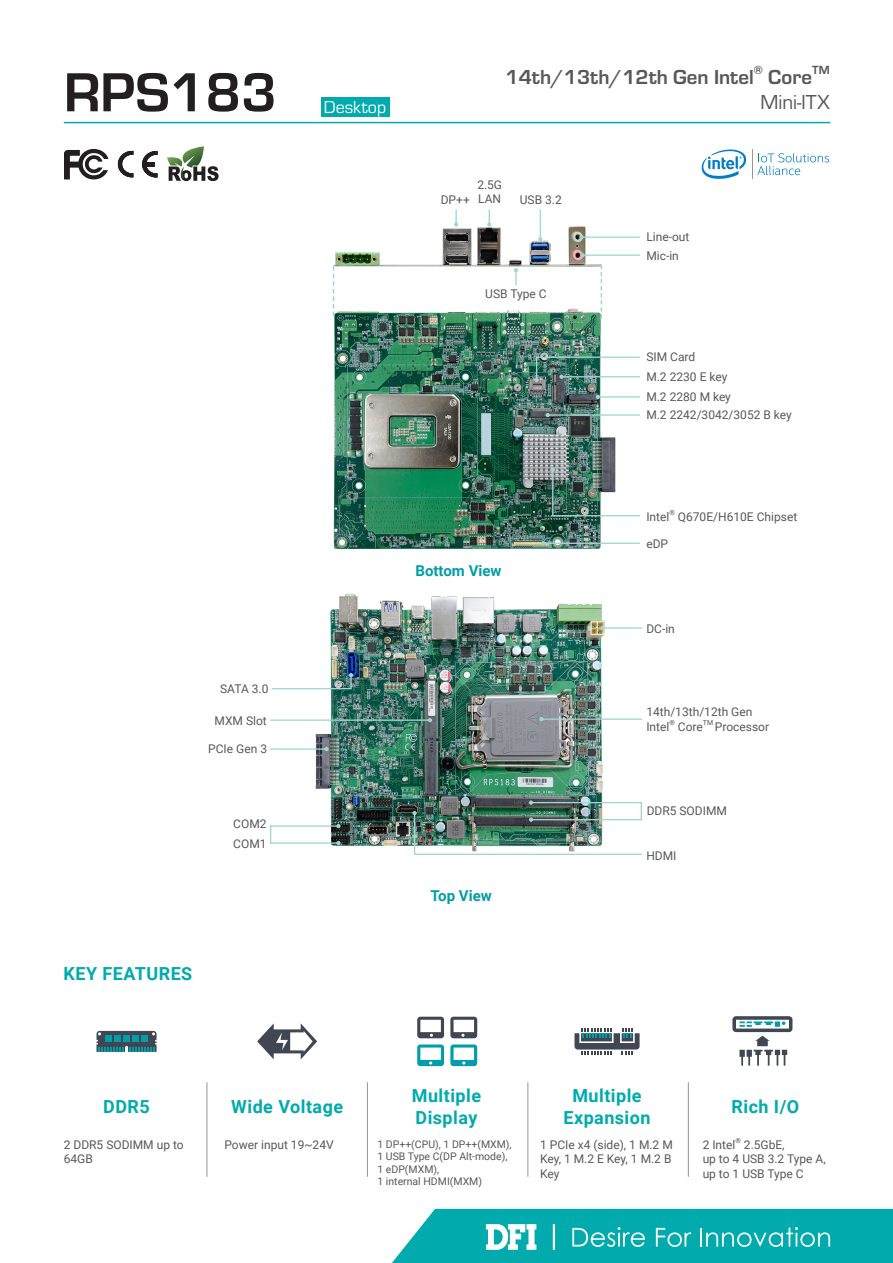
<style>
.page{position:relative;width:893px;height:1263px;background:#fff}
.page>*{position:absolute;margin:0;border:0;box-sizing:border-box;transform-origin:0 0}
.t1{font:700 57px "Eurostile";color:#231f20}
.t2{font:700 21px "Eurostile";color:#57585a}
.t3{font:21px "Eurostile";color:#57585a}
.t4{font:700 18px/21.6px "Roboto";letter-spacing:.025em;color:#00aaad;text-align:center}
.t5{font:18px "Eurostile";color:#fff}
.t6{font:700 15px "Roboto";color:#009ea8}
.t7{font:700 12.3px "Eurostile";color:#57585a}
.t8{font:12px/14.4px "Roboto";color:#57585a}
.t9{font:10.5px/12.6px "Roboto";color:#57585a}
.t10{font:7.05px "Roboto";color:#57585a}
</style>
<div class="page">
<img style="left:315px;top:593px;width:290px;height:253px">
<img style="left:332px;top:306px;width:287px;height:243px">
<hr style="left:541px;top:718px;width:101px;height:2px;background:#a0d7d2">
<svg style="left:539px;top:717px;width:5px;height:4px"></svg>
<hr style="left:602px;top:627px;width:40px;height:2px;background:#a0d7d2">
<svg style="left:600px;top:626px;width:4px;height:4px"></svg>
<div style="left:530px;top:802px;width:112px;height:18px;border:1px solid #a0d7d2"></div>
<svg style="left:529px;top:800px;width:4px;height:5px"></svg>
<hr style="left:598px;top:396px;width:42px;height:2px;background:#a0d7d2">
<svg style="left:596px;top:395px;width:4px;height:4px"></svg>
<hr style="left:543px;top:543px;width:97px;height:1px;background:#a0d7d2">
<svg style="left:541px;top:541px;width:4px;height:4px"></svg>
<hr style="left:270px;top:748px;width:57px;height:2px;background:#a0d7d2">
<svg style="left:324px;top:747px;width:5px;height:4px"></svg>
<img style="left:412px;top:811px;width:231px;height:44px">
<hr style="left:548px;top:414px;width:92px;height:2px;background:#a0d7d2">
<svg style="left:546px;top:413px;width:4px;height:4px"></svg>
<svg style="left:271px;top:673px;width:82px;height:17px"></svg>
<hr style="left:270px;top:719px;width:160px;height:2px;background:#a0d7d2">
<svg style="left:428px;top:718px;width:4px;height:4px"></svg>
<img style="left:332px;top:224px;width:271px;height:45px">
<svg style="left:534px;top:356px;width:106px;height:26px"></svg>
<img style="left:551px;top:467px;width:89px;height:50px">
<div style="left:270px;top:825px;width:69px;height:19px;border:1px solid #a0d7d2"></div>
<svg style="left:336px;top:841px;width:5px;height:4px"></svg>
<svg style="left:336px;top:824px;width:5px;height:4px"></svg>
<hr style="left:64px;top:122px;width:766px;height:1px;background:#00aaad">
<svg style="left:392px;top:1209px;width:501px;height:54px;background:#1eb4b6"></svg>
<hr style="left:207px;top:1082px;width:1px;height:95px;background:#939598">
<hr style="left:367px;top:1082px;width:1px;height:95px;background:#939598">
<hr style="left:528px;top:1082px;width:1px;height:95px;background:#939598">
<hr style="left:688px;top:1082px;width:1px;height:95px;background:#939598">
<div style="left:321px;top:98px;width:68px;height:19px;background:#00aaad"></div>
<svg style="left:333px;top:266px;width:1px;height:50px"></svg>
<svg style="left:601px;top:265px;width:1px;height:54px"></svg>
<svg style="left:454px;top:209px;width:4px;height:18px"></svg>
<svg style="left:487px;top:209px;width:4px;height:18px"></svg>
<hr style="left:540px;top:209px;width:1px;height:30px;background:#a0d7d2">
<svg style="left:538px;top:237px;width:4px;height:4px"></svg>
<svg style="left:514px;top:268px;width:4px;height:17px"></svg>
<hr style="left:581px;top:236px;width:59px;height:2px;background:#a0d7d2">
<svg style="left:579px;top:235px;width:5px;height:4px"></svg>
<hr style="left:582px;top:254px;width:58px;height:2px;background:#a0d7d2">
<svg style="left:580px;top:253px;width:5px;height:4px"></svg>
<svg style="left:97px;top:1031px;width:60px;height:21px"></svg>
<svg style="left:732px;top:1016px;width:60px;height:50px"></svg>
<svg style="left:574px;top:1028px;width:66px;height:26px"></svg>
<svg style="left:450px;top:1017px;width:27px;height:21px"></svg>
<svg style="left:417px;top:1017px;width:27px;height:21px"></svg>
<svg style="left:450px;top:1044px;width:27px;height:22px"></svg>
<svg style="left:417px;top:1044px;width:27px;height:22px"></svg>
<svg style="left:257px;top:1023px;width:60px;height:36px"></svg>
<svg style="left:64px;top:149px;width:44px;height:30px"></svg>
<svg style="left:118px;top:151px;width:16px;height:26px"></svg>
<svg style="left:142px;top:151px;width:16px;height:27px"></svg>
<svg style="left:167px;top:146px;width:52px;height:35px"></svg>
<svg style="left:701px;top:149px;width:46px;height:30px"></svg>
<hr style="left:752px;top:149px;width:1px;height:30px;background:#939598">
<svg style="left:757px;top:153px;width:72px;height:22px"></svg>
<p class="t1" style="left:64px;top:51px;width:215px">RPS183</p>
<p class="t2" style="left:505px;top:62px;width:250px">14th/13th/12th Gen Intel</p>
<p class="t7" style="left:754px;top:61px;width:11px">®</p>
<p class="t2" style="left:768px;top:62px;width:45px">Core</p>
<p class="t7" style="left:812px;top:61px;width:19px">TM</p>
<p class="t3" style="left:760px;top:88px;width:71px">Mini-ITX</p>
<p class="t5" style="left:324px;top:95px;width:64px">Desktop</p>
<p class="t8" style="left:220px;top:681px;width:50px">SATA 3.0</p>
<p class="t8" style="left:214px;top:713px;width:54px">MXM Slot</p>
<p class="t8" style="left:208px;top:741px;width:60px">PCIe Gen 3</p>
<p class="t8" style="left:233px;top:816px;width:35px">COM2</p>
<p class="t8" style="left:233px;top:836px;width:35px">COM1</p>
<p class="t4" style="left:64px;top:962px;width:130px">KEY FEATURES</p>
<p class="t4" style="left:103px;top:1095px;width:48px">DDR5</p>
<p class="t4" style="left:231px;top:1095px;width:113px">Wide Voltage</p>
<p class="t8" style="left:441px;top:192px;width:31px">DP++</p>
<p class="t8" style="left:477px;top:177px;width:26px">2.5G</p>
<p class="t8" style="left:478px;top:191px;width:24px">LAN</p>
<p class="t8" style="left:520px;top:192px;width:43px">USB 3.2</p>
<p class="t8" style="left:485px;top:286px;width:63px">USB Type C</p>
<p class="t6" style="left:415px;top:561px;width:88px">Bottom View</p>
<p class="t6" style="left:430px;top:885px;width:63px">Top View</p>
<p class="t8" style="left:646px;top:229px;width:45px">Line-out</p>
<p class="t8" style="left:646px;top:248px;width:34px">Mic-in</p>
<p class="t8" style="left:646px;top:349px;width:50px">SIM Card</p>
<p class="t8" style="left:646px;top:369px;width:82px">M.2 2230 E key</p>
<p class="t8" style="left:646px;top:389px;width:86px">M.2 2280 M key</p>
<p class="t8" style="left:646px;top:407px;width:147px">M.2 2242/3042/3052 B key</p>
<p class="t8" style="left:646px;top:509px;width:25px">Intel</p>
<p class="t10" style="left:669px;top:507px;width:7px">®</p>
<p class="t8" style="left:678px;top:509px;width:121px">Q670E/H610E Chipset</p>
<p class="t8" style="left:646px;top:536px;width:23px">eDP</p>
<p class="t8" style="left:646px;top:621px;width:30px">DC-in</p>
<p class="t8" style="left:646px;top:704px;width:108px">14th/13th/12th Gen</p>
<p class="t8" style="left:646px;top:719px;width:25px">Intel</p>
<p class="t10" style="left:669px;top:717px;width:7px">®</p>
<p class="t8" style="left:678px;top:719px;width:26px">Core</p>
<p class="t10" style="left:703px;top:717px;width:12px">TM</p>
<p class="t8" style="left:715px;top:719px;width:56px">Processor</p>
<p class="t8" style="left:647px;top:803px;width:82px">DDR5 SODIMM</p>
<p class="t8" style="left:646px;top:847px;width:32px">HDMI</p>
<p class="t4" style="left:412px;top:1084px;width:71px">Multiple</p>
<p class="t4" style="left:416px;top:1106px;width:63px">Display</p>
<p class="t4" style="left:563px;top:1084px;width:89px">Multiple<br>Expansion</p>
<p class="t4" style="left:731px;top:1095px;width:69px">Rich I/O</p>
<p class="t8" style="left:64px;top:1137px;width:121px">2 DDR5 SODIMM up to<br>64GB</p>
<p class="t8" style="left:224px;top:1137px;width:111px">Power input 19~24V</p>
<p class="t9" style="left:377px;top:1137px;width:136px">1 DP++(CPU), 1 DP++(MXM),<br>1 USB Type C(DP Alt-mode),</p>
<p class="t9" style="left:377px;top:1162px;width:63px">1 eDP(MXM),</p>
<p class="t9" style="left:377px;top:1175px;width:106px">1 internal HDMI(MXM)</p>
<p class="t8" style="left:540px;top:1137px;width:134px;text-align:justify">1 PCIe x4 (side), 1 M.2 M Key, 1 M.2 E Key, 1 M.2 B Key</p>
<p class="t8" style="left:703px;top:1137px;width:34px">2 Intel</p>
<p class="t10" style="left:735px;top:1136px;width:7px">®</p>
<p class="t8" style="left:744px;top:1137px;width:42px">2.5GbE,</p>
<p class="t8" style="left:703px;top:1151px;width:125px">up to 4 USB 3.2 Type A, up to 1 USB Type C</p>
</div>
